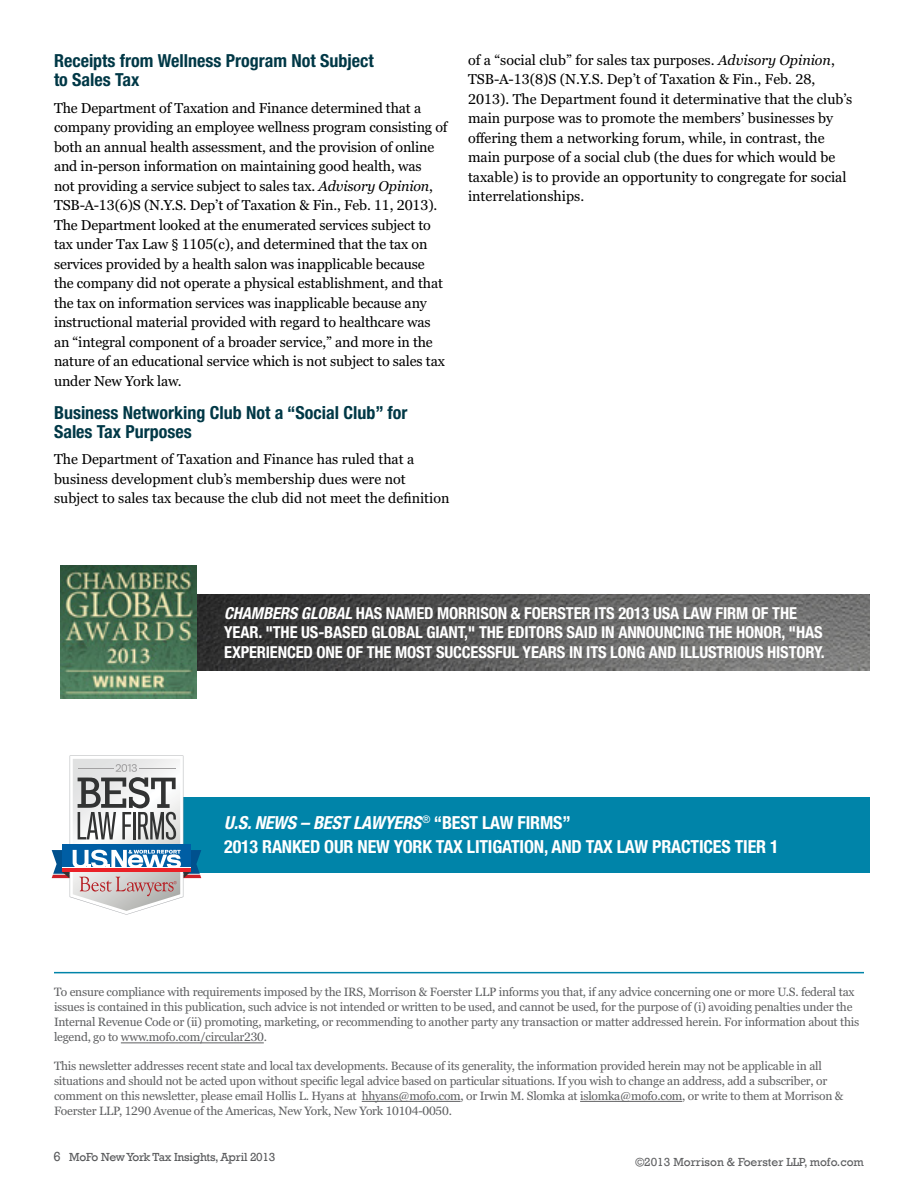
<style>
.page{position:relative;width:918px;height:1188px;background:#fff}
.page>*{position:absolute;margin:0;border:0;box-sizing:border-box;transform-origin:0 0}
.t1{font:700 condensed 18px/19.5px "Helvetica Neue LT Std";color:#003846}
.t2{font:700 condensed 18px/24px "Helvetica Neue LT Std";letter-spacing:-.01em;color:#fff}
.t3{font:700 condensed 16.5px/19.5px "Helvetica Neue LT Std";letter-spacing:-.01em;color:#fff}
.t4{font:14.25px/19.5px "Georgia Pro";letter-spacing:-.01em;color:#000}
.t5{font:12px/15px "Georgia Pro";letter-spacing:-.02em;color:#5f6062}
.t6{font:12px "Rockwell";color:#5f6062}
.t7{font:12px "Rockwell";letter-spacing:-.02em;color:#58595b}
.s1{font-style:italic}
.s2{font-size:13.5px}
.s3{font-style:inherit}
</style>
<div class="page">
<div style="left:154px;top:797px;width:716px;height:76px;background:#0084a9"></div>
<svg style="left:52px;top:756px;width:149px;height:159px"></svg>
<hr style="left:121px;top:1043px;width:143px;height:1px;background:#5f6062">
<hr style="left:362px;top:1101px;width:99px;height:1px;background:#5f6062">
<hr style="left:580px;top:1101px;width:102px;height:1px;background:#5f6062">
<hr style="left:54px;top:972px;width:810px;height:1px;background:#0084a9">
<img style="left:196px;top:595px;width:674px;height:75px">
<img style="left:61px;top:566px;width:135px;height:133px">
<p class="t1" style="left:54px;top:50px;width:321px">RECEIPTS FROM WELLNESS PROGRAM NOT SUBJECT<br>TO SALES TAX</p>
<p class="t4" style="left:54px;top:98px;width:395px">The Department of Taxation and Finance determined that a company providing an employee wellness program consisting of both an annual health assessment, and the provision of online and in-person information on maintaining good health, was<br>not providing a service subject to sales tax. <span class="s1">Advisory Opinion</span>, TSB-A-13(6)S (N.Y.S. Dep’t of Taxation &amp; Fin., Feb. 11, 2013).<br>The Department looked at the enumerated services subject to tax under Tax Law § 1105(c), and determined that the tax on services provided by a health salon was inapplicable because the company did not operate a physical establishment, and that the tax on information services was inapplicable because any instructional material provided with regard to healthcare was an “integral component of a broader service,” and more in the nature of an educational service which is not subject to sales tax under New York law.</p>
<p class="t1" style="left:54px;top:402px;width:355px">BUSINESS NETWORKING CLUB NOT A “SOCIAL CLUB” FOR<br>SALES TAX PURPOSES</p>
<p class="t4" style="left:54px;top:450px;width:397px">The Department of Taxation and Finance has ruled that a business development club’s membership dues were not subject to sales tax because the club did not meet the definition</p>
<p class="t4" style="left:468px;top:51px;width:386px">of a “social club” for sales tax purposes. <span class="s1">Advisory Opinion</span>, TSB-A-13(8)S (N.Y.S. Dep’t of Taxation &amp; Fin., Feb. 28, 2013). The Department found it determinative that the club’s main purpose was to promote the members’ businesses by offering them a networking forum, while, in contrast, the main purpose of a social club (the dues for which would be taxable) is to provide an opportunity to congregate for social interrelationships.</p>
<p class="t3" style="left:224px;top:603px;width:574px"><span class="s1">CHAMBERS GLOBAL</span> HAS NAM ED MORRISON &amp; FOERSTER ITS 2013 USA LAW FIRM OF THE<br>YEAR. "THE US-BASED GLOBAL</p>
<p class="t3" style="left:426px;top:623px;width:389px">GIANT," THE EDITORS SAID IN ANNOUNCING THE HONOR, "HAS</p>
<p class="t3" style="left:224px;top:642px;width:181px">EXPERIENCED ONE OF THE MOST</p>
<p class="t3" style="left:436px;top:642px;width:349px">SUCCESSFUL YEARS IN ITS LONG AND ILLUSTRIOUS HISTO</p>
<p class="t3" style="left:805px;top:642px;width:21px">RY.</p>
<p class="t2" style="left:224px;top:811px;width:348px"><span class="s1">U.S. NEWS – BEST LAWYERS</span><sup>®</sup> “BEST LAW FIRMS ”<br>2013 RANKED OUR NEW YORK TAX LITI GATIO</p>
<p class="t2" style="left:534px;top:835px;width:147px">N, AND TAX LAW PRACTIC</p>
<p class="t2" style="left:713px;top:835px;width:67px">ES TIER 1</p>
<p class="t5" style="left:54px;top:985px;width:807px">To ensure compliance with requirements imposed by the IRS, Morrison &amp; Foerster LLP informs you that, if any advice concerning one or more U.S. federal tax issues is contained in this publication, such advice is not intended or written to be used, and cannot be used, for the purpose of (i) avoiding penalties under the Internal Revenue Code or (ii) promoting, marketing, or recommending to another party any transaction or matter addressed herein. For information about this legend, go to www.mofo.com/circular230.</p>
<p class="t5" style="left:54px;top:1059px;width:791px">This newsletter addresses recent state and local tax developments. Because of its generality, the information provided herein may not be applicable in all situations and should not be acted upon without specific legal advice based on particular situations. If you wish to change an address, add a subscriber, or comment on this newsletter, please email Hollis L. Hyans at hhyans@mofo.com, or Irwin M. Slomka at islomka@mofo.com, or write to them at Morrison &amp; Foerster LLP, 1290 Avenue of the Americas, New York, New York 10104-0050.</p>
<p class="t7" style="left:53px;top:1150px;width:223px"><span class="s2">6</span> MoFo New York Tax Insights, April 2013</p>
<p class="t6" style="left:635px;top:1155px;width:230px">©2013 Morrison &amp; Foerster <span class="s3">LLP,</span> mofo.com</p>
</div>
